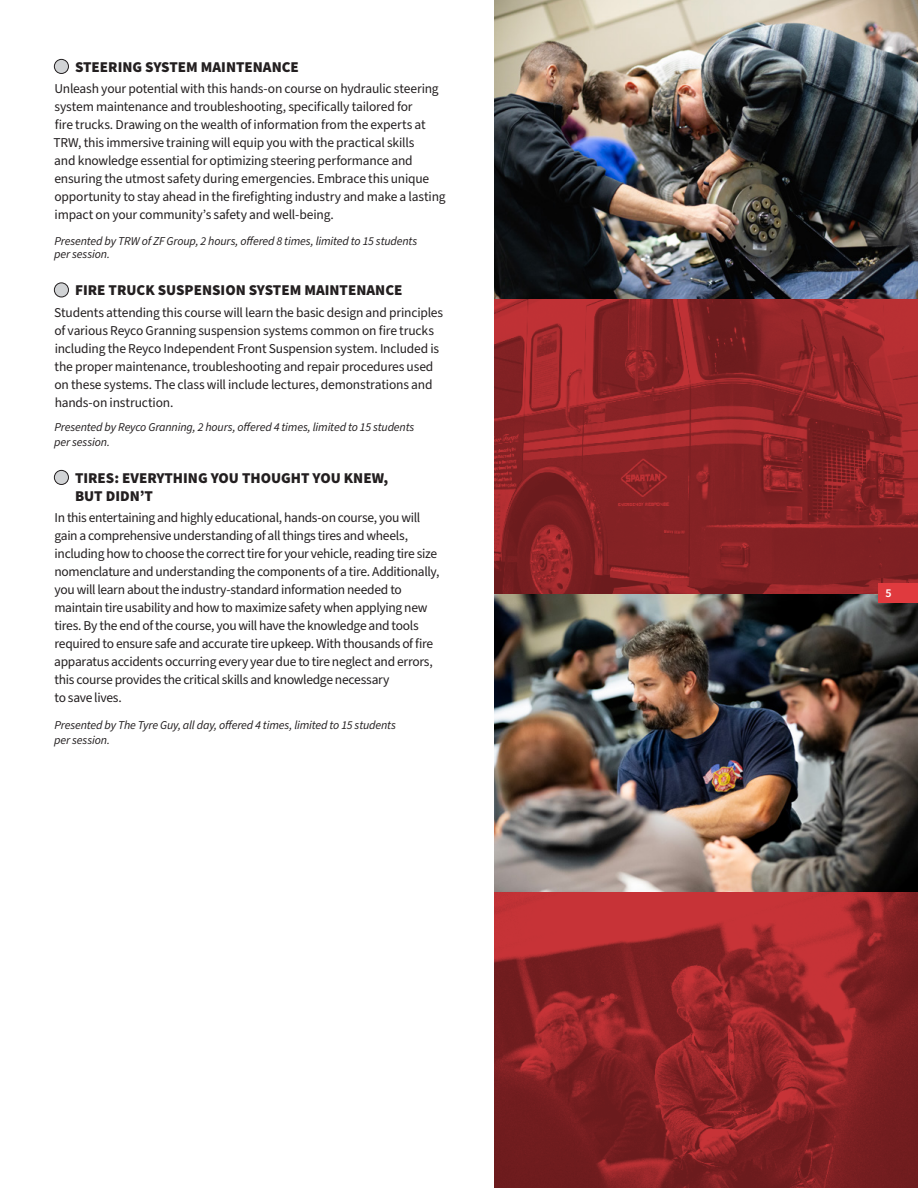
<style>
.page{position:relative;width:918px;height:1188px;background:#fff}
.page>*{position:absolute;margin:0;border:0;box-sizing:border-box;transform-origin:0 0}
.t1{font:900 15px/18px "Source Sans Pro";color:#231f20}
.t2{font:13.5px/18px "Source Sans Pro";letter-spacing:-.02em;color:#231f20}
.t3{font:italic 12px/15px "Source Sans Pro";letter-spacing:-.01em;color:#231f20}
.t4{font:600 12px "Source Sans Pro";color:#fff}
</style>
<div class="page">
<img style="left:495px;top:891px;width:423px;height:297px">
<img style="left:495px;top:298px;width:423px;height:296px">
<img style="left:495px;top:0;width:423px;height:298px">
<img style="left:495px;top:594px;width:423px;height:297px">
<div style="left:878px;top:584px;width:40px;height:19px;background:#e03a3e"></div>
<div style="left:54px;top:59px;width:14px;height:14px;background:#d1d3d5;border-radius:50%"></div>
<div style="left:54px;top:59px;width:15px;height:15px;border:1px solid #231f20;border-radius:50%"></div>
<div style="left:54px;top:283px;width:14px;height:14px;background:#d1d3d5;border-radius:50%"></div>
<div style="left:54px;top:283px;width:15px;height:14px;border:1px solid #231f20;border-radius:50%"></div>
<div style="left:54px;top:470px;width:14px;height:14px;background:#d1d3d5;border-radius:50%"></div>
<div style="left:54px;top:470px;width:15px;height:15px;border:1px solid #231f20;border-radius:50%"></div>
<p class="t1" style="left:75px;top:58px;width:225px">STEERING SYSTEM MAINTENANCE</p>
<p class="t2" style="left:53px;top:80px;width:394px">Unleash your potential with this hands-on course on hydraulic steering system maintenance and troubleshooting, specifically tailored for<br>fire trucks. Drawing on the wealth of information from the experts at TRW, this immersive training will equip you with the practical skills<br>and knowledge essential for optimizing steering performance and ensuring the utmost safety during emergencies. Embrace this unique opportunity to stay ahead in the firefighting industry and make a lasting impact on your community’s safety and well-being.</p>
<p class="t3" style="left:54px;top:235px;width:365px;line-height:13.5px">Presented by TRW of ZF Group, 2 hours, offered 8 times, limited to 15 students per session.</p>
<p class="t1" style="left:75px;top:281px;width:329px">FIRE TRUCK SUSPENSION SYSTEM MAINTENANCE</p>
<p class="t2" style="left:54px;top:304px;width:391px">Students attending this course will learn the basic design and principles of various Reyco Granning suspension systems common on fire trucks including the Reyco Independent Front Suspension system. Included is the proper maintenance, troubleshooting and repair procedures used on these systems. The class will include lectures, demonstrations and hands-on instruction.</p>
<p class="t3" style="left:54px;top:420px;width:362px">Presented by Reyco Granning, 2 hours, offered 4 times, limited to 15 students per session.</p>
<p class="t1" style="left:75px;top:469px;width:315px">TIRES: EVERYTHING YOU THOUGHT YOU KNEW,<br>BUT DIDN’T</p>
<p class="t2" style="left:54px;top:509px;width:387px">In this entertaining and highly educational, hands-on course, you will gain a comprehensive understanding of all things tires and wheels, including how to choose the correct tire for your vehicle, reading tire size nomenclature and understanding the components of a tire. Additionally, you will learn about the industry-standard information needed to maintain tire usability and how to maximize safety when applying new tires. By the end of the course, you will have the knowledge and tools required to ensure safe and accurate tire upkeep. With thousands of fire apparatus accidents occurring every year due to tire neglect and errors, this course provides the critical skills and knowledge necessary<br>to save lives.</p>
<p class="t3" style="left:54px;top:718px;width:343px">Presented by The Tyre Guy, all day, offered 4 times, limited to 15 students per session.</p>
<p class="t4" style="left:886px;top:585px;width:8px">5</p>
</div>
